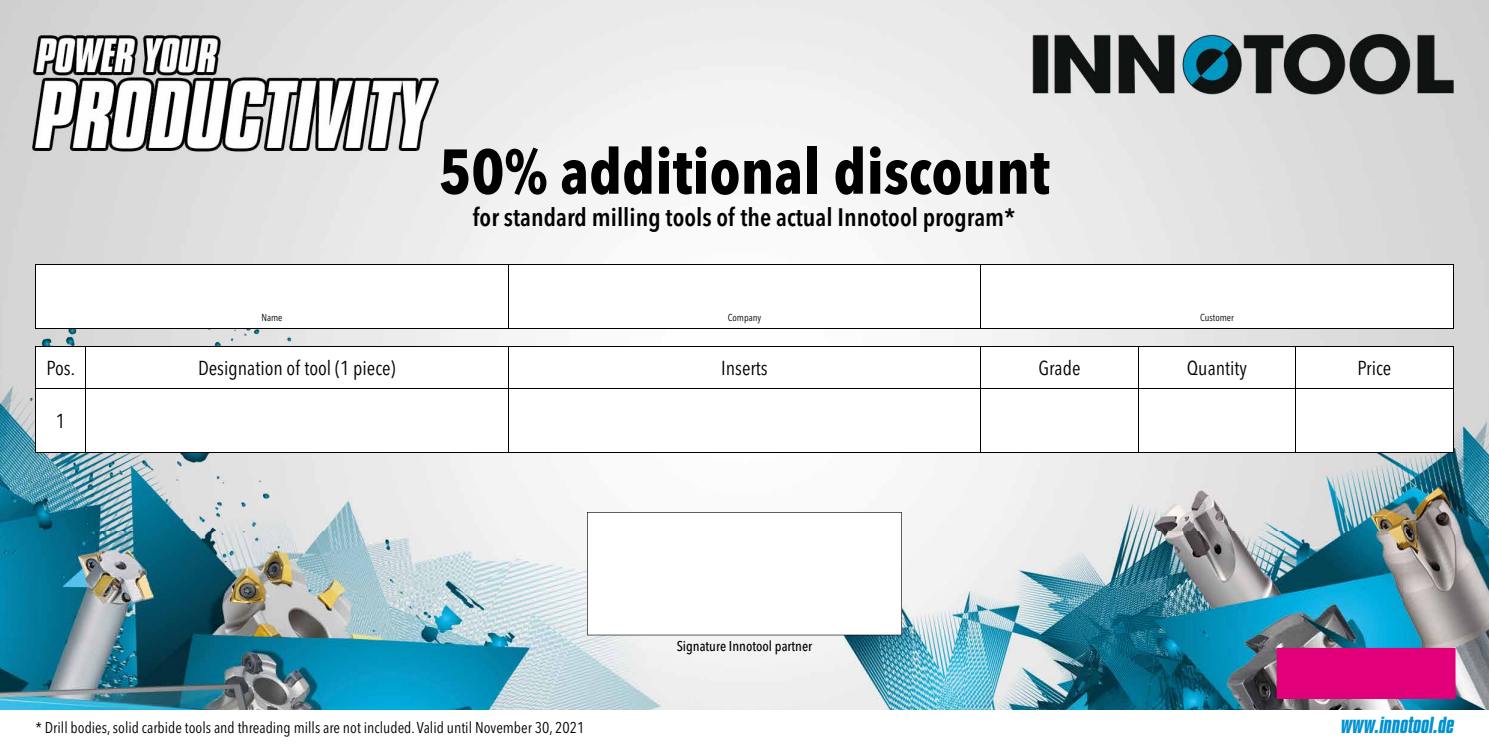
<style>
.page{position:relative;width:1489px;height:745px;background:#fff}
.page>*{position:absolute;margin:0;border:0;box-sizing:border-box;transform-origin:0 0}
.t1{font:700 condensed 62.5px "Avenir Next LT Pro";color:#000}
.t2{font:600 condensed 25px "Avenir Next LT Pro";color:#000}
.t3{font:condensed 20px "Avenir Next LT Pro";color:#000}
.t4{font:italic 700 20px "Compacta BT";color:#0092d0}
.t5{font:condensed 15.5px "Avenir Next LT Pro";color:#000}
.t6{font:500 condensed 14px "Avenir Next LT Pro";color:#000}
.t7{font:condensed 10px "Avenir Next LT Pro";color:#000}
</style>
<div class="page">
<img style="left:0;top:0;width:699px;height:531px">
<img style="left:699px;top:0;width:702px;height:531px">
<img style="left:1401px;top:0;width:87px;height:709px">
<img style="left:0;top:531px;width:1402px;height:178px">
<svg style="left:587px;top:511px;width:314px;height:124px"></svg>
<svg style="left:36px;top:347px;width:1416px;height:104px"></svg>
<hr style="left:35px;top:346px;width:50px;height:1px;background:#000">
<hr style="left:35px;top:346px;width:1px;height:41px;background:#000">
<hr style="left:85px;top:346px;width:423px;height:1px;background:#000">
<hr style="left:85px;top:346px;width:1px;height:41px;background:#000">
<hr style="left:508px;top:346px;width:472px;height:1px;background:#000">
<hr style="left:508px;top:346px;width:1px;height:41px;background:#000">
<hr style="left:980px;top:346px;width:158px;height:1px;background:#000">
<hr style="left:980px;top:346px;width:1px;height:41px;background:#000">
<hr style="left:1138px;top:346px;width:157px;height:1px;background:#000">
<hr style="left:1137px;top:346px;width:1px;height:41px;background:#000">
<hr style="left:1295px;top:346px;width:158px;height:1px;background:#000">
<hr style="left:1295px;top:346px;width:1px;height:41px;background:#000">
<hr style="left:1452px;top:346px;width:1px;height:41px;background:#000">
<hr style="left:35px;top:387px;width:50px;height:1px;background:#000">
<hr style="left:35px;top:388px;width:1px;height:63px;background:#000">
<hr style="left:85px;top:387px;width:423px;height:1px;background:#000">
<hr style="left:85px;top:388px;width:1px;height:63px;background:#000">
<hr style="left:508px;top:387px;width:472px;height:1px;background:#000">
<hr style="left:508px;top:388px;width:1px;height:63px;background:#000">
<hr style="left:980px;top:387px;width:158px;height:1px;background:#000">
<hr style="left:980px;top:388px;width:1px;height:63px;background:#000">
<hr style="left:1138px;top:387px;width:157px;height:1px;background:#000">
<hr style="left:1137px;top:388px;width:1px;height:63px;background:#000">
<hr style="left:1295px;top:387px;width:158px;height:1px;background:#000">
<hr style="left:1295px;top:388px;width:1px;height:63px;background:#000">
<hr style="left:1452px;top:388px;width:1px;height:63px;background:#000">
<hr style="left:35px;top:451px;width:50px;height:1px;background:#000">
<hr style="left:85px;top:451px;width:423px;height:1px;background:#000">
<hr style="left:508px;top:451px;width:472px;height:1px;background:#000">
<hr style="left:980px;top:451px;width:158px;height:1px;background:#000">
<hr style="left:1138px;top:451px;width:157px;height:1px;background:#000">
<hr style="left:1295px;top:451px;width:158px;height:1px;background:#000">
<svg style="left:36px;top:265px;width:1416px;height:63px"></svg>
<hr style="left:35px;top:264px;width:473px;height:1px;background:#000">
<hr style="left:35px;top:265px;width:1px;height:63px;background:#000">
<hr style="left:508px;top:264px;width:472px;height:1px;background:#000">
<hr style="left:508px;top:265px;width:1px;height:63px;background:#000">
<hr style="left:980px;top:264px;width:473px;height:1px;background:#000">
<hr style="left:980px;top:265px;width:1px;height:63px;background:#000">
<hr style="left:1452px;top:265px;width:1px;height:63px;background:#000">
<hr style="left:35px;top:328px;width:473px;height:1px;background:#000">
<hr style="left:508px;top:328px;width:472px;height:1px;background:#000">
<hr style="left:980px;top:328px;width:473px;height:1px;background:#000">
<div style="left:1276px;top:647px;width:179px;height:51px;background:#e2007a"></div>
<h1 class="t1" style="left:438px;top:133px;width:612px">50% additional discount</h1>
<h2 class="t2" style="left:473px;top:202px;width:544px">for standard milling tools of the actual Innotool program*</h2>
<p class="t7" style="left:261px;top:311px;width:23px">Name</p>
<p class="t7" style="left:727px;top:311px;width:35px">Company</p>
<p class="t7" style="left:1199px;top:311px;width:35px">Customer</p>
<p class="t3" style="left:47px;top:355px;width:30px">Pos.</p>
<p class="t3" style="left:198px;top:355px;width:199px">Designation of tool (1 piece)</p>
<p class="t3" style="left:721px;top:355px;width:48px">Inserts</p>
<p class="t3" style="left:1038px;top:355px;width:43px">Grade</p>
<p class="t3" style="left:1186px;top:355px;width:62px">Quantity</p>
<p class="t3" style="left:1357px;top:355px;width:35px">Price</p>
<p class="t3" style="left:56px;top:408px;width:11px">1</p>
<p class="t6" style="left:676px;top:637px;width:137px">Signature Innotool partner</p>
<p class="t5" style="left:35px;top:717px;width:550px">* Drill bodies, solid carbide tools and threading mills are not included. Valid until November 30, 2021</p>
<p class="t4" style="left:1340px;top:712px;width:115px">www.innotool.de</p>
</div>
